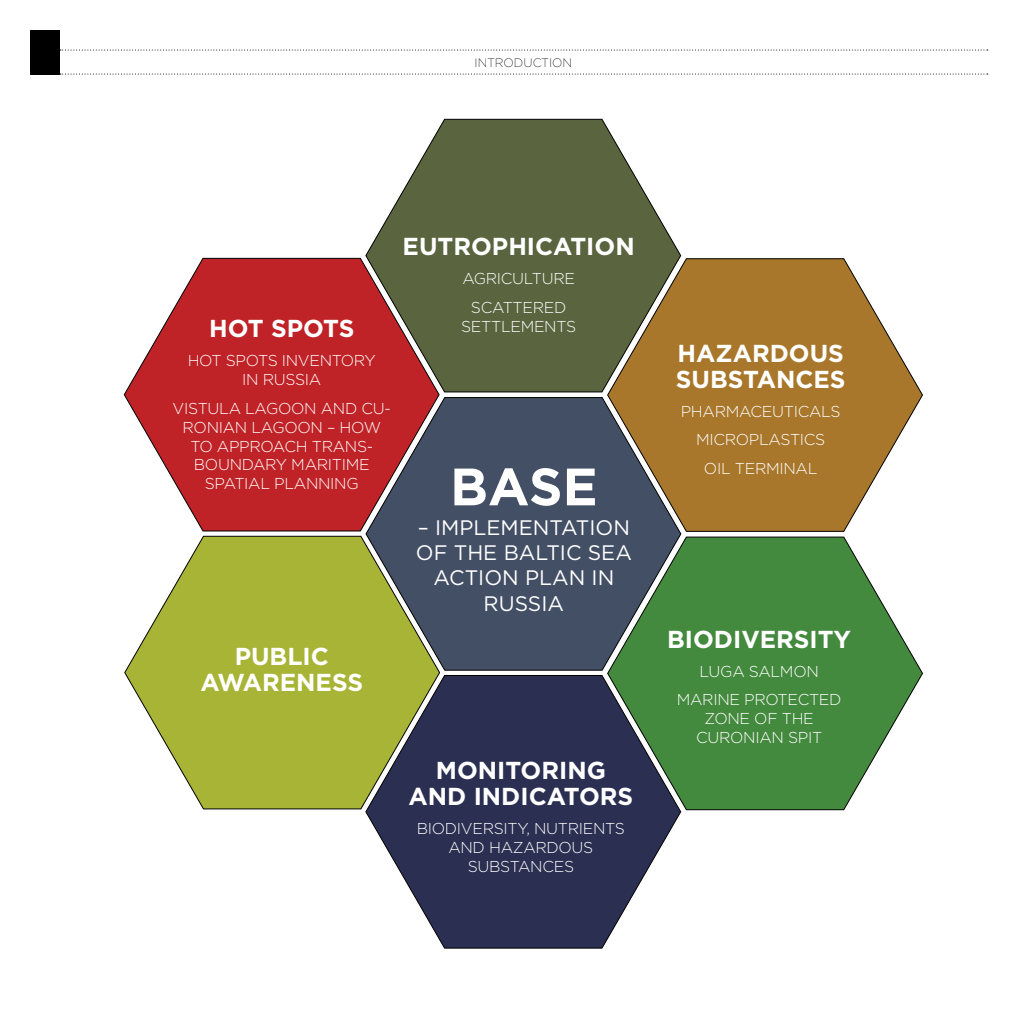
<style>
.page{position:relative;width:1017px;height:1017px;background:#fff}
.page>*{position:absolute;margin:0;border:0;box-sizing:border-box;transform-origin:0 0}
.t1{font:700 52.5px "Gotham";color:#fff}
.t2{font:700 24.5px/26.2px "Gotham";color:#fff}
.t3{font:21px/25.2px "Gotham";color:#fff;text-align:center}
.t4{font:300 15.75px/18.9px "Gotham";letter-spacing:-.02em;color:#fff;text-align:center}
.t5{font:200 12.25px "Gotham";color:#000}
</style>
<div class="page">
<div style="left:366px;top:397px;width:315px;height:274px;background:#434f65"></div>
<svg style="left:124px;top:258px;width:316px;height:273px;background:#bf464a"></svg>
<svg style="left:365px;top:119px;width:316px;height:273px;background:#78775a"></svg>
<svg style="left:607px;top:258px;width:316px;height:274px;background:#a8864d"></svg>
<svg style="left:607px;top:536px;width:316px;height:274px;background:#5f965d"></svg>
<svg style="left:365px;top:675px;width:316px;height:274px;background:#4c5369"></svg>
<svg style="left:124px;top:536px;width:316px;height:273px;background:#a6b055"></svg>
<svg style="left:60px;top:50px;width:928px;height:1px"></svg>
<svg style="left:60px;top:74px;width:928px;height:1px"></svg>
<div style="left:30px;top:30px;width:30px;height:44px;background:#000"></div>
<p class="t5" style="left:475px;top:55px;width:99px">INTRODUCTION</p>
<h2 class="t2" style="left:209px;top:315px;width:80px">HOT SPOTS</h2>
<p class="t4" style="left:188px;top:351px;width:190px">HOT SPOTS INVENTORY<br>IN RUSSIA</p>
<p class="t4" style="left:173px;top:398px;width:220px">VISTULA LAGOON AND CU-<br>RONIAN LAGOON – HOW<br>TO APPROACH TRANS-<br>BOUNDARY MARITIME<br>SPATIAL PLANNING</p>
<h2 class="t2" style="left:200px;top:643px;width:67px;text-align:right">PUBLIC<br>AWARENESS</h2>
<h2 class="t2" style="left:403px;top:233px;width:34px">EUTROPHICATION</h2>
<p class="t4" style="left:462px;top:264px;width:114px;line-height:28.9px">AGRICULTURE<br>SCATTERED</p>
<p class="t4" style="left:461px;top:316px;width:116px">SETTLEMENTS</p>
<h1 class="t1" style="left:450px;top:452px;width:149px">BASE</h1>
<h3 class="t3" style="left:416px;top:515px;width:218px">– IMPLEMENTATION<br>OF THE BALTIC SEA<br>ACTION PLAN IN<br>RUSSIA</h3>
<h2 class="t2" style="left:436px;top:757px;width:39px">MONITORIN</h2>
<h2 class="t2" style="left:587px;top:757px;width:21px">G</h2>
<h2 class="t2" style="left:408px;top:783px;width:20px">AND</h2>
<h2 class="t2" style="left:474px;top:783px;width:26px">INDICATORS</h2>
<p class="t4" style="left:417px;top:818px;width:210px">BIODIVERSITY, NUTRIENTS<br>AND HAZARDOUS<br>SUBSTANCES</p>
<h2 class="t2" style="left:676px;top:340px;width:77px">HAZARDOUS<br>SUBSTANCES</h2>
<p class="t4" style="left:681px;top:396px;width:161px;line-height:28.9px">PHARMACEUTICALS<br>MICROPLASTICS<br>OIL TERMINAL</p>
<h2 class="t2" style="left:667px;top:626px;width:34px">BIODIVERSIT</h2>
<h2 class="t2" style="left:834px;top:626px;width:19px">Y</h2>
<p class="t4" style="left:677px;top:656px;width:166px;line-height:28.9px">LUGA SALMON<br>MARINE PROTECTED</p>
<p class="t4" style="left:696px;top:709px;width:97px;text-align:left;text-indent:8px">ZONE OF THE<br>CURONIAN</p>
<p class="t4" style="left:788px;top:728px;width:19px">SPIT</p>
</div>
